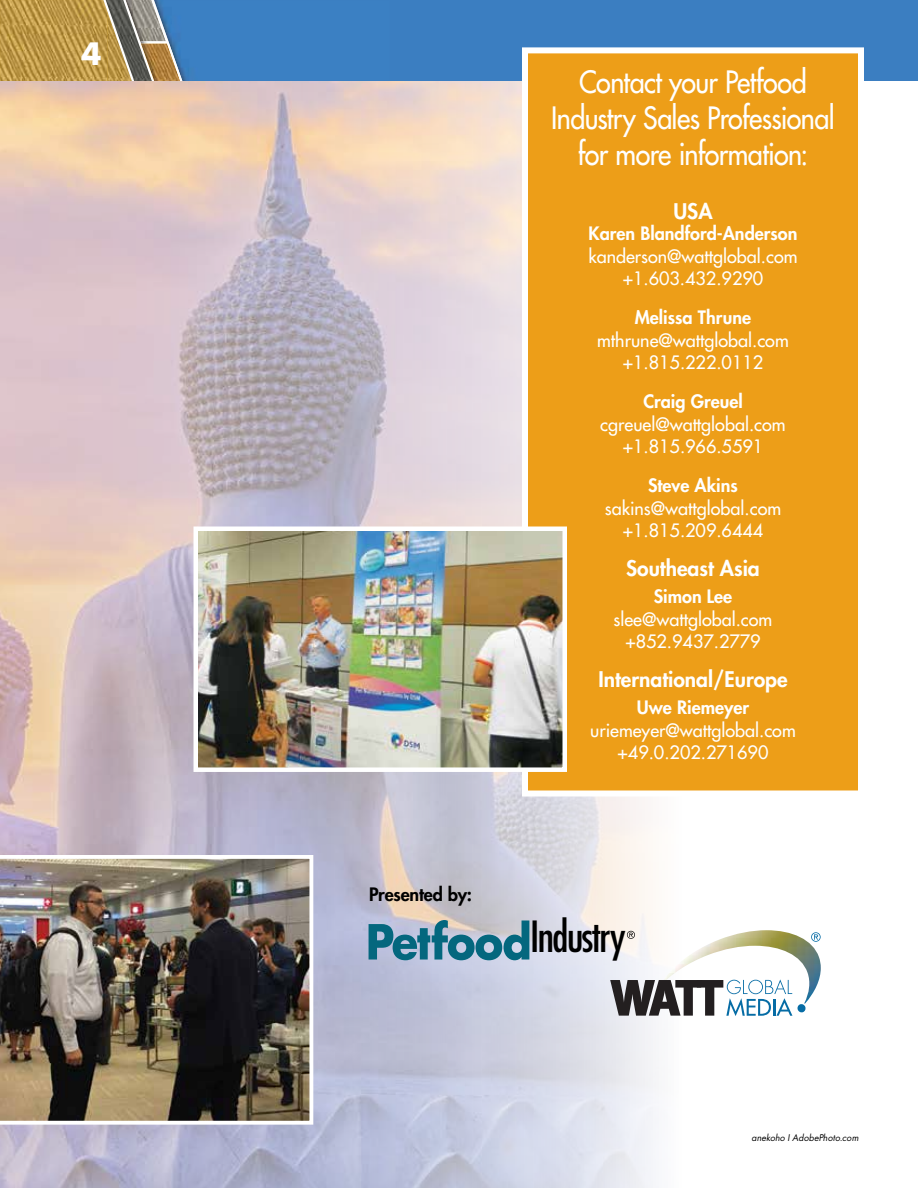
<style>
.page{position:relative;width:918px;height:1188px;background:#fff}
.page>*{position:absolute;margin:0;border:0;box-sizing:border-box;transform-origin:0 0}
.t1{font:condensed 41.85px "Futura Std";letter-spacing:-.035em;color:#000}
.t2{font:500 30px/36px "Futura Std";letter-spacing:-.025em;color:#fff;text-align:center;scale:.9 1}
.t3{font:700 30px "Futura Std";color:#fff}
.t4{font:800 21px "Futura Std";color:#fff}
.t5{font:500 18px/22.5px "Futura Std";color:#fff;text-align:center}
.t6{font:800 18px "Futura Std";color:#fff}
.t7{font:800 18px "Futura Std";letter-spacing:-.01em;color:#000}
.t8{font:italic 9px "Futura Std";letter-spacing:.005em;color:#000}
</style>
<div class="page">
<img style="left:0;top:81px;width:656px;height:1107px">
<div style="left:0;top:0;width:918px;height:81px;background:#3b7ec1"></div>
<svg style="left:0;top:0;width:182px;height:81px;background:#a8915d"></svg>
<div style="left:525px;top:50px;width:336px;height:744px;background:#ed9e18"></div>
<div style="left:522px;top:47px;width:342px;height:749px;border:6px solid #fff"></div>
<img style="left:199px;top:531px;width:363px;height:236px">
<div style="left:194px;top:526px;width:373px;height:246px;border:4px solid #fff"></div>
<img style="left:0;top:855px;width:313px;height:270px">
<svg style="left:369px;top:920px;width:160px;height:40px;background:#6697ab"></svg>
<svg style="left:627px;top:931px;width:8px;height:8px"></svg>
<img style="left:665px;top:930px;width:156px;height:73px">
<svg style="left:610px;top:979px;width:196px;height:37px"></svg>
<svg style="left:811px;top:932px;width:10px;height:10px"></svg>
<h2 class="t3" style="left:81px;top:34px;width:22px">4</h2>
<p class="t7" style="left:369px;top:883px;width:105px">Presented by:</p>
<h2 class="t2" style="left:551px;top:64px;width:316px">Contact your Petfood<br>Industry Sales Professional for more information:</h2>
<p class="t4" style="left:673px;top:198px;width:41px">USA</p>
<p class="t6" style="left:589px;top:222px;width:210px">Karen Blandford-Anderson</p>
<p class="t5" style="left:588px;top:245px;width:211px">kanderson@wattglobal.com +1.603.432.9290</p>
<p class="t6" style="left:635px;top:306px;width:118px">Melissa Thrune</p>
<p class="t5" style="left:597px;top:329px;width:193px">mthrune@wattglobal.com +1.815.222.0112</p>
<p class="t6" style="left:643px;top:390px;width:101px">Craig Greuel</p>
<p class="t5" style="left:600px;top:413px;width:187px">cgreuel@wattglobal.com +1.815.966.5591</p>
<p class="t6" style="left:648px;top:474px;width:91px">Steve Akins</p>
<p class="t5" style="left:605px;top:497px;width:178px">sakins@wattglobal.com +1.815.209.6444</p>
<p class="t4" style="left:626px;top:555px;width:135px">Southeast Asia</p>
<p class="t6" style="left:654px;top:585px;width:80px">Simon Lee</p>
<p class="t5" style="left:614px;top:608px;width:160px">slee@wattglobal.com +852.9437.2779</p>
<p class="t4" style="left:598px;top:666px;width:191px">International/Europe</p>
<p class="t6" style="left:637px;top:696px;width:114px">Uwe Riemeyer</p>
<p class="t5" style="left:590px;top:719px;width:207px">uriemeyer@wattglobal.com +49.0.202.271690</p>
<h1 class="t1" style="left:530px;top:911px;width:97px">Industry</h1>
<p class="t8" style="left:752px;top:1132px;width:109px">anekoho I AdobePhoto.com</p>
</div>
